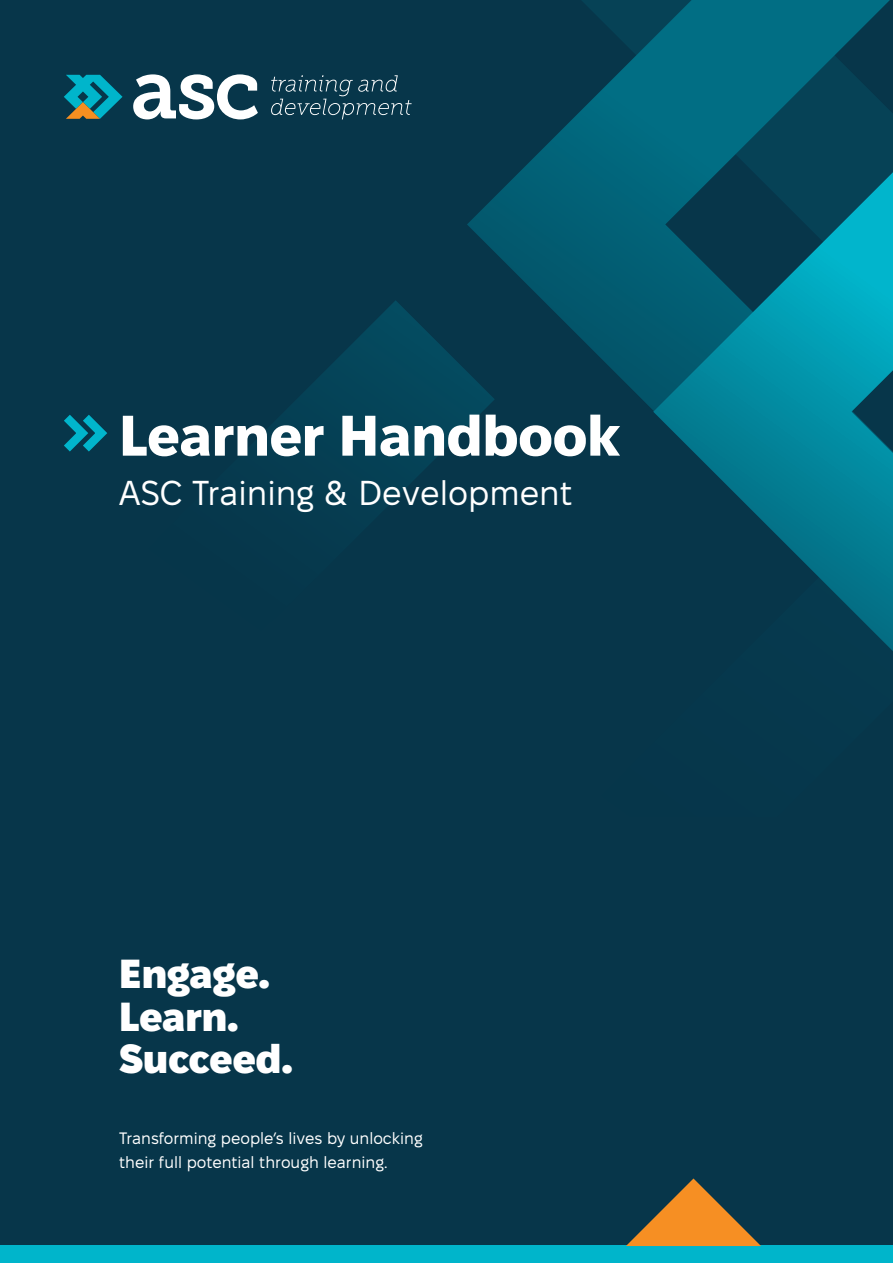
<style>
.page{position:relative;width:893px;height:1263px;background:#fff}
.page>*{position:absolute;margin:0;border:0;box-sizing:border-box;transform-origin:0 0}
.t1{font:800 57px "Fixel Text";color:#fff}
.t2{font:900 40.5px "Fixel Text";color:#fff}
.t3{font:34.5px "Fixel Text";color:#fff}
.t4{font:16.5px/24px "Fixel Text";color:#fff}
</style>
<div class="page">
<div style="left:1px;top:0;width:892px;height:1246px;background:#07364a"></div>
<div style="left:0;top:1246px;width:893px;height:17px;background:#00b5cb"></div>
<svg style="left:626px;top:1178px;width:135px;height:68px"></svg>
<svg style="left:467px;top:0;width:426px;height:410px"></svg>
<svg style="left:653px;top:172px;width:240px;height:479px"></svg>
<svg style="left:291px;top:300px;width:204px;height:189px;fill:#054055"></svg>
<svg style="left:64px;top:415px;width:43px;height:37px"></svg>
<svg style="left:64px;top:75px;width:59px;height:44px"></svg>
<svg style="left:271px;top:75px;width:141px;height:44px"></svg>
<svg style="left:133px;top:74px;width:125px;height:45px"></svg>
<p class="t1" style="left:119px;top:394px;width:503px">Learner Handbook</p>
<p class="t3" style="left:119px;top:471px;width:455px">ASC Training &amp; Development</p>
<p class="t2" style="left:119px;top:943px;width:152px">Engage.</p>
<p class="t2" style="left:119px;top:986px;width:121px">Learn.</p>
<p class="t2" style="left:119px;top:1029px;width:175px">Succeed.</p>
<p class="t4" style="left:119px;top:1127px;width:305px">Transforming people’s lives by unlocking their full potential through learning.</p>
</div>
